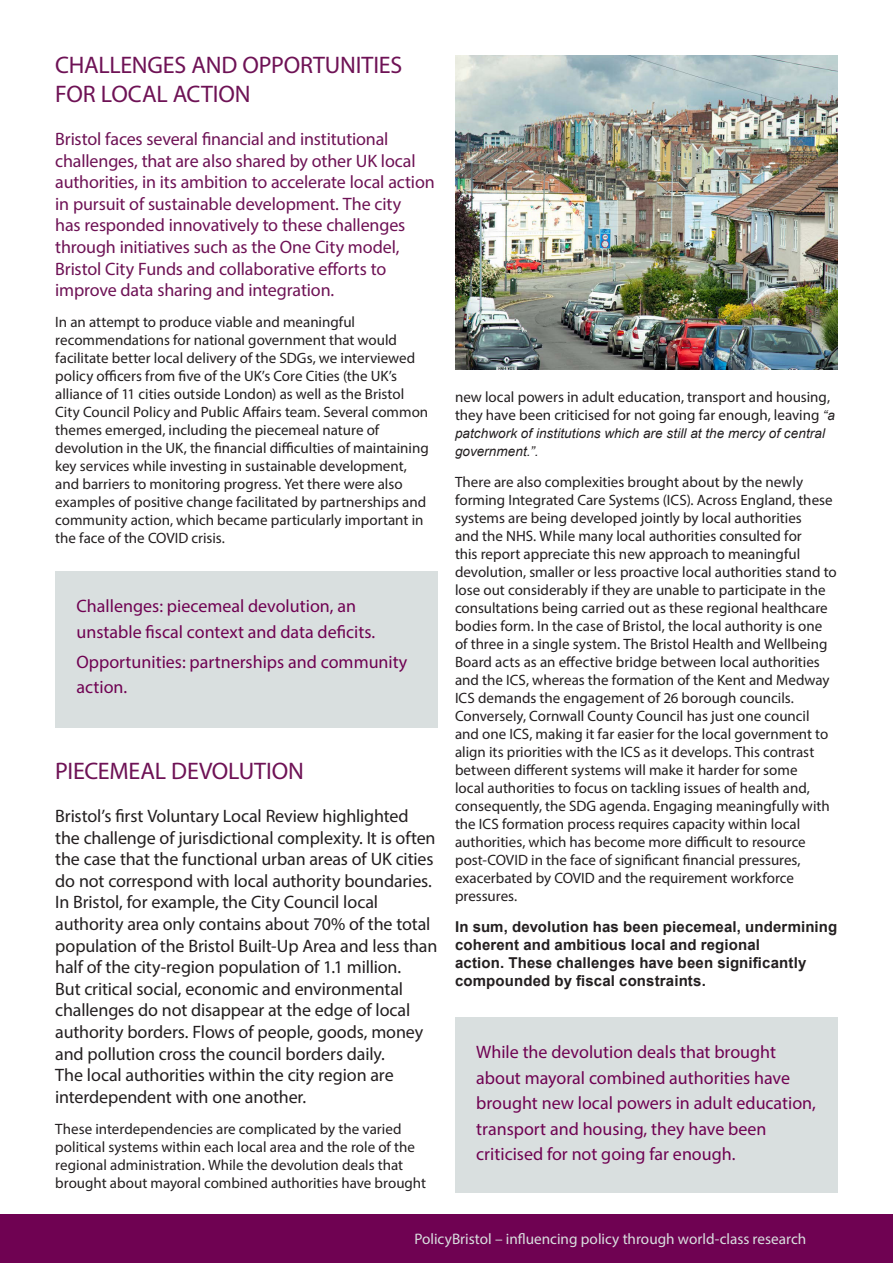
<style>
.page{position:relative;width:893px;height:1263px;background:#fff}
.page>*{position:absolute;margin:0;border:0;box-sizing:border-box;transform-origin:0 0}
.Body_Heading{font:24px/28.8px "Myriad Pro";letter-spacing:-.005em;color:#6e1255}
.Body_Heading-2{font:18px/21.6px "Myriad Pro";letter-spacing:-.01em;color:#231f20}
.Body_Heading-3{font:18px/21.6px "Myriad Pro";letter-spacing:-.01em;color:#6e1255}
._4_Quote{font:18px/25.5px "Myriad Pro";color:#6f0252}
.t1{font:15.3px "Myriad Pro";color:#d9dfdf}
.Body_text{font:15px/18px "Myriad Pro";color:#231f20}
.Body_text-2{font:700 15px/18px "Arial";letter-spacing:.01em;color:#231f20}
.Body_text-3{font:italic 13.5px/18px "Arial";letter-spacing:.005em;color:#231f20}
.s1{font-family:"Arial";font-style:italic;font-size:13.5px}
</style>
<div class="page">
<div style="left:0;top:1214px;width:893px;height:49px;background:#6f0252"></div>
<div style="left:55px;top:571px;width:383px;height:156px;background:#d9dfdf"></div>
<div style="left:455px;top:1018px;width:383px;height:175px;background:#d9dfdf"></div>
<img style="left:455px;top:55px;width:383px;height:315px">
<p class="Body_Heading" style="left:55px;top:50px;width:349px">CHALLENGES AND OPPORTUNITIES<br>FOR LOCAL ACTION</p>
<p class="Body_Heading-3" style="left:55px;top:128px;width:381px">Bristol faces several financial and institutional challenges, that are also shared by other UK local authorities, in its ambition to accelerate local action in pursuit of sustainable development. The city<br>has responded innovatively to these challenges through initiatives such as the One City model, Bristol City Funds and collaborative efforts to improve data sharing and integration.</p>
<p class="Body_text" style="left:55px;top:313px;width:375px">In an attempt to produce viable and meaningful recommendations for national government that would facilitate better local delivery of the SDGs, we interviewed policy officers from five of the UK’s Core Cities (the UK’s alliance of 11 cities outside London) as well as the Bristol City Council Policy and Public Affairs team. Several common themes emerged, including the piecemeal nature of devolution in the UK, the financial difficulties of maintaining key services while investing in sustainable development, and barriers to monitoring progress. Yet there were also examples of positive change facilitated by partnerships and community action, which became particularly important in the face of the COVID crisis.</p>
<p class="_4_Quote" style="left:77px;top:593px;width:300px">Challenges: piecemeal devolution, an unstable fiscal context and data deficits.</p>
<p class="_4_Quote" style="left:77px;top:649px;width:332px">Opportunities: partnerships and community action.</p>
<p class="Body_Heading" style="left:55px;top:756px;width:250px">PIECEMEAL DEVOLUTION</p>
<p class="Body_Heading-2" style="left:55px;top:805px;width:384px">Bristol’s first Voluntary Local Review highlighted the challenge of jurisdictional complexity. It is often the case that the functional urban areas of UK cities do not correspond with local authority boundaries.<br>In Bristol, for example, the City Council local authority area only contains about 70% of the total population of the Bristol Built-Up Area and less than half of the city-region population of 1.1 million.<br>But critical social, economic and environmental challenges do not disappear at the edge of local authority borders. Flows of people, goods, money and pollution cross the council borders daily.<br>The local authorities within the city region are interdependent with one another.</p>
<p class="Body_text" style="left:55px;top:1119px;width:372px">These interdependencies are complicated by the varied political systems within each local area and the role of the regional administration. While the devolution deals that brought about mayoral combined authorities have brought</p>
<p class="Body_text" style="left:455px;top:388px;width:382px">new local powers in adult education, transport and housing, they have been criticised for not going far enough, leaving <span class="s1">“a</span></p>
<p class="Body_text-3" style="left:455px;top:425px;width:372px">patchwork of institutions which are still at the mercy of central government.”.</p>
<p class="Body_text" style="left:455px;top:473px;width:383px">There are also complexities brought about by the newly forming Integrated Care Systems (ICS). Across England, these systems are being developed jointly by local authorities<br>and the NHS. While many local authorities consulted for<br>this report appreciate this new approach to meaningful devolution, smaller or less proactive local authorities stand to lose out considerably if they are unable to participate in the consultations being carried out as these regional healthcare bodies form. In the case of Bristol, the local authority is one of three in a single system. The Bristol Health and Wellbeing Board acts as an effective bridge between local authorities and the ICS, whereas the formation of the Kent and Medway ICS demands the engagement of 26 borough councils.<br>Conversely, Cornwall County Council has just one council and one ICS, making it far easier for the local government to align its priorities with the ICS as it develops. This contrast between different systems will make it harder for some<br>local authorities to focus on tackling issues of health and, consequently, the SDG agenda. Engaging meaningfully with the ICS formation process requires capacity within local authorities, which has become more difficult to resource post-COVID in the face of significant financial pressures, exacerbated by COVID and the requirement workforce pressures.</p>
<p class="Body_text-2" style="left:455px;top:918px;width:384px">In sum, devolution has been piecemeal, undermining coherent and ambitious local and regional<br>action. These challenges have been significantly compounded by fiscal constraints.</p>
<p class="_4_Quote" style="left:476px;top:1039px;width:341px">While the devolution deals that brought about mayoral combined authorities have brought new local powers in adult education, transport and housing, they have been criticised for not going far enough.</p>
<p class="t1" style="left:414px;top:1229px;width:393px">PolicyBristol – influencing policy through world-class research</p>
</div>
